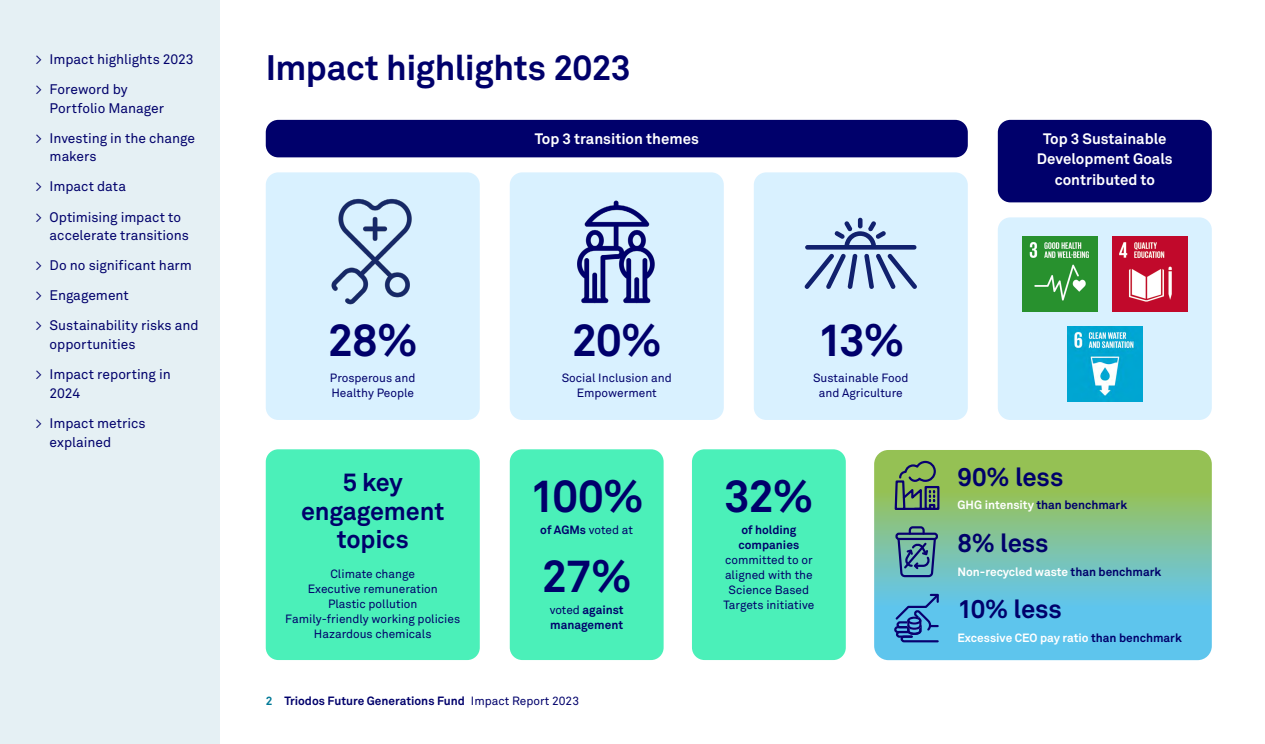
<style>
.page{position:relative;width:1265px;height:744px;background:#fff}
.page>*{position:absolute;margin:0;border:0;box-sizing:border-box;transform-origin:0 0}
.t1{font:700 45px "Akkurat Pro";letter-spacing:-.03em;color:#00006b}
.t2{font:700 35px "Akkurat Pro";letter-spacing:-.015em;color:#00006b}
.t3{font:700 25.62px "Akkurat Pro";letter-spacing:-.005em;color:#00006b}
.t4{font:700 25px/28.8px "Akkurat Pro";letter-spacing:-.01em;color:#00006b;text-align:center}
.t5{font:700 15px/20.6px "Akkurat Pro";color:#fff;text-align:center}
.t6{font:13.75px/30px "Akkurat Pro";letter-spacing:-.005em;color:#00006b}
.t7{font:11.88px/15px "Akkurat Pro";color:#00006b;text-align:center}
.t8{font:700 11.88px/15px "Akkurat Pro";color:#00006b}
.t9{font:700 11.88px "Akkurat Pro";color:#fff}
.s1{font-weight:700}
.s2{font-weight:400}
.s3{color:#fff}
.s4{color:#00006b}
.s5{color:#007997}
</style>
<div class="page">
<div style="left:0;top:0;width:220px;height:744px;background:#e5f0f4"></div>
<div style="left:266px;top:120px;width:702px;height:37px;background:#00006b;border-radius:13px"></div>
<svg style="left:874px;top:450px;width:338px;height:210px;background:#7ac3a8"></svg>
<div style="left:510px;top:449px;width:154px;height:211px;background:#4bf0b9;border-radius:13px"></div>
<div style="left:692px;top:449px;width:154px;height:211px;background:#4bf0b9;border-radius:13px"></div>
<div style="left:266px;top:449px;width:214px;height:211px;background:#4bf0b9;border-radius:13px"></div>
<div style="left:925px;top:486px;width:14px;height:24px;border:2px solid #080070"></div>
<svg style="left:893px;top:460px;width:44px;height:51px;background:#6c8a5f"></svg>
<div style="left:266px;top:172px;width:214px;height:248px;background:#d9f1ff;border-radius:13px"></div>
<div style="left:510px;top:172px;width:214px;height:248px;background:#d9f1ff;border-radius:13px"></div>
<div style="left:754px;top:172px;width:214px;height:248px;background:#d9f1ff;border-radius:13px"></div>
<div style="left:998px;top:120px;width:214px;height:82px;background:#00006b;border-radius:13px"></div>
<div style="left:998px;top:217px;width:214px;height:203px;background:#d9f1ff;border-radius:13px"></div>
<img style="left:1022px;top:237px;width:75px;height:75px">
<img style="left:1112px;top:237px;width:75px;height:75px">
<img style="left:1067px;top:327px;width:75px;height:75px">
<img style="left:331px;top:198px;width:81px;height:107px">
<img style="left:577px;top:200px;width:78px;height:104px">
<svg style="left:805px;top:217px;width:112px;height:72px"></svg>
<svg style="left:893px;top:592px;width:48px;height:51px;background:#4a93cb"></svg>
<div style="left:895px;top:532px;width:43px;height:8px;border:2px solid #080070;border-radius:2px"></div>
<svg style="left:896px;top:525px;width:41px;height:53px;background:#578598"></svg>
<p class="t6" style="left:35px;top:44px;width:160px">&gt; Impact highlights 2023 &gt; Foreword by</p>
<p class="t6" style="left:35px;top:93px;width:161px;text-indent:14px">Portfolio Manager<br>&gt; Investing in the change</p>
<p class="t6" style="left:35px;top:142px;width:147px;text-indent:14px">makers<br>&gt; Impact data<br>&gt; Optimising impact to</p>
<p class="t6" style="left:35px;top:220px;width:165px;text-indent:14px">accelerate transitions &gt; Do no significant harm &gt; Engagement<br>&gt; Sustainability risks and</p>
<p class="t6" style="left:35px;top:329px;width:137px;text-indent:14px">opportunities<br>&gt; Impact reporting in</p>
<p class="t6" style="left:35px;top:378px;width:112px;text-indent:14px">2024<br>&gt; Impact metrics</p>
<p class="t6" style="left:50px;top:427px;width:63px">explained</p>
<h2 class="t2" style="left:266px;top:46px;width:367px">Impact highlights 2023</h2>
<p class="t5" style="left:535px;top:128px;width:166px">Top 3 transition themes</p>
<p class="t5" style="left:1037px;top:128px;width:137px">Top 3 Sustainable<br>Development Goals contributed to</p>
<h1 class="t1" style="left:328px;top:312px;width:91px">28%</h1>
<p class="t7" style="left:330px;top:370px;width:87px;text-align:left">Prosperous and<br>Healthy People</p>
<h1 class="t1" style="left:572px;top:312px;width:92px">20%</h1>
<p class="t7" style="left:562px;top:370px;width:112px">Social Inclusion and<br>Empowerment</p>
<h1 class="t1" style="left:817px;top:312px;width:89px">13%</h1>
<p class="t7" style="left:813px;top:370px;width:97px">Sustainable Food and Agriculture</p>
<h3 class="t4" style="left:301px;top:468px;width:145px">5 key engagement topics</h3>
<p class="t7" style="left:285px;top:566px;width:177px">Climate change<br>Executive remuneration<br>Plastic pollution<br>Family-friendly working policies<br>Hazardous chemicals</p>
<h1 class="t1" style="left:530px;top:468px;width:116px">100%</h1>
<p class="t7" style="left:540px;top:523px;width:94px"><span class="s1">of AGMs</span> voted at</p>
<h1 class="t1" style="left:542px;top:548px;width:92px">27%</h1>
<p class="t8" style="left:550px;top:602px;width:76px"><span class="s2">voted</span> against management</p>
<h1 class="t1" style="left:724px;top:468px;width:91px">32%</h1>
<p class="t8" style="left:739px;top:523px;width:62px">of holding companies</p>
<p class="t7" style="left:724px;top:553px;width:92px">committed to or aligned with the<br>Science Based<br>Targets initiative</p>
<h3 class="t3" style="left:958px;top:461px;width:107px">90% less</h3>
<p class="t8" style="left:958px;top:498px;width:171px"><span class="s3">GHG intensity</span> than benchmark</p>
<h3 class="t3" style="left:958px;top:527px;width:93px">8% less</h3>
<p class="t9" style="left:958px;top:564px;width:205px">Non-recycled waste <span class="s4">than benchmark</span></p>
<h3 class="t3" style="left:958px;top:593px;width:106px">10% less</h3>
<p class="t9" style="left:958px;top:630px;width:226px">Excessive CEO pay ratio <span class="s4">than benchmark</span></p>
<p class="t8" style="left:266px;top:693px;width:315px"><span class="s5">2</span> Triodos Future Generations Fund <span class="s2">Impact Report 2023</span></p>
</div>
